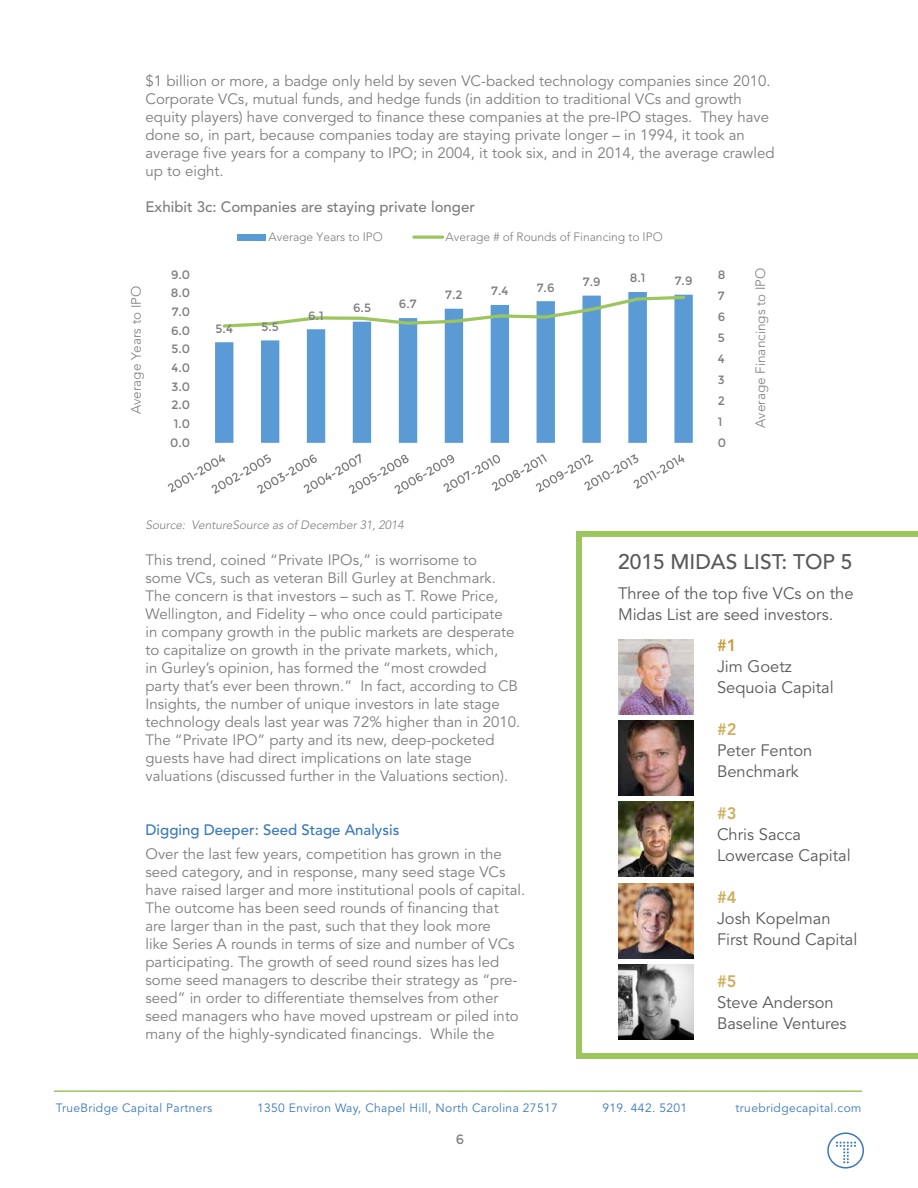
<style>
.page{position:relative;width:918px;height:1188px;background:#fff}
.page>*{position:absolute;margin:0;border:0;box-sizing:border-box;transform-origin:0 0}
.t1{font:500 21px "Avenir LT Std";color:#58595b}
.t2{font:16.5px/21px "Avenir LT Std";color:#58595b}
.t3{font:800 16.5px "Avenir LT Std";color:#ceaf5f}
.t4{font:800 16.5px "Avenir LT Std";color:#c29f3a}
.t5{font:15px/18px "Avenir LT Std";color:#7b7d80}
.t6{font:500 15px "Avenir LT Std";color:#7b7d80}
.t7{font:500 15px "Avenir LT Std";color:#3978bd}
.t8{font:300 13.5px "Avenir LT Std";color:#7b7d80}
.t9{font:13.5px "Montserrat";color:#808285}
.t10{font:12px "Avenir LT Std";letter-spacing:.03em;color:#3978bd}
.t11{font:12px "Montserrat";color:#7b7d80}
.t12{font:300 12px "Avenir LT Std";letter-spacing:-.005em;color:#7b7d80}
.t13{font:italic 300 12px "Avenir LT Std";color:#7b7d80}
</style>
<div class="page">
<hr style="left:54px;top:1090px;width:808px;height:2px;background:#9dc55d">
<div style="left:827px;top:1132px;width:37px;height:37px;border:2px solid #3978bd;border-radius:50%"></div>
<svg style="left:836px;top:1142px;width:20px;height:21px"></svg>
<svg style="left:215px;top:292px;width:478px;height:151px"></svg>
<svg style="left:221px;top:294px;width:466px;height:35px"></svg>
<svg style="left:168px;top:454px;width:516px;height:40px"></svg>
<div style="left:237px;top:234px;width:29px;height:6px;background:#5b9bd5"></div>
<svg style="left:414px;top:235px;width:29px;height:4px"></svg>
<svg style="left:576px;top:531px;width:342px;height:528px"></svg>
<p class="t5" style="left:146px;top:73px;width:631px">$1 billion or more, a badge only held by seven VC-backed technology companies since 2010.<br>Corporate VCs, mutual funds, and hedge funds (in addition to traditional VCs and growth equity players) have converged to finance these companies at the pre-IPO stages. They have done so, in part, because companies today are staying private longer – in 1994, it took an average five years for a company to IPO; in 2004, it took six, and in 2014, the average crawled up to eight.</p>
<p class="t6" style="left:146px;top:198px;width:331px">Exhibit 3c: Companies are staying private longer</p>
<p class="t8" style="left:128px;top:414px;width:130px;rotate:-90deg">Average Years to IPO</p>
<p class="t12" style="left:269px;top:229px;width:116px">Average Years to IPO</p>
<p class="t12" style="left:446px;top:229px;width:219px">Average # of Rounds of Financing to IPO</p>
<p class="t11" style="left:171px;top:267px;width:21px">9.0</p>
<p class="t8" style="left:753px;top:428px;width:161px;rotate:-90deg">Average Financings to IPO</p>
<p class="t11" style="left:718px;top:267px;width:9px">8</p>
<p class="t11" style="left:583px;top:274px;width:19px">7.9</p>
<p class="t11" style="left:630px;top:271px;width:17px">8.1</p>
<p class="t11" style="left:675px;top:273px;width:19px">7.9</p>
<p class="t11" style="left:445px;top:287px;width:19px">7.2</p>
<p class="t11" style="left:491px;top:284px;width:19px">7.4</p>
<p class="t11" style="left:537px;top:280px;width:19px">7.6</p>
<p class="t11" style="left:171px;top:286px;width:21px">8.0</p>
<p class="t11" style="left:718px;top:288px;width:8px">7</p>
<p class="t11" style="left:353px;top:300px;width:19px">6.5</p>
<p class="t11" style="left:399px;top:297px;width:19px">6.7</p>
<p class="t11" style="left:172px;top:305px;width:20px">7.0</p>
<p class="t11" style="left:308px;top:308px;width:17px">6.1</p>
<p class="t11" style="left:718px;top:309px;width:9px">6</p>
<p class="t11" style="left:216px;top:321px;width:19px">5.4</p>
<p class="t11" style="left:261px;top:319px;width:19px">5.5</p>
<p class="t11" style="left:171px;top:323px;width:21px">6.0</p>
<p class="t11" style="left:718px;top:330px;width:8px">5</p>
<p class="t11" style="left:172px;top:342px;width:20px">5.0</p>
<p class="t11" style="left:718px;top:351px;width:8px">4</p>
<p class="t11" style="left:172px;top:360px;width:20px">4.0</p>
<p class="t11" style="left:718px;top:372px;width:8px">3</p>
<p class="t11" style="left:172px;top:379px;width:20px">3.0</p>
<p class="t11" style="left:718px;top:393px;width:9px">2</p>
<p class="t11" style="left:171px;top:398px;width:20px">2.0</p>
<p class="t11" style="left:718px;top:414px;width:6px">1</p>
<p class="t11" style="left:174px;top:416px;width:18px">1.0</p>
<p class="t11" style="left:170px;top:435px;width:22px">0.0</p>
<p class="t11" style="left:718px;top:435px;width:10px">0</p>
<p class="t13" style="left:146px;top:518px;width:260px">Source: VentureSource as of December 31, 2014</p>
<p class="t5" style="left:146px;top:551px;width:376px">This trend, coined “Private IPOs,” is worrisome to<br>some VCs, such as veteran Bill Gurley at Benchmark.<br>The concern is that investors – such as T. Rowe Price, Wellington, and Fidelity – who once could participate<br>in company growth in the public markets are desperate to capitalize on growth in the private markets, which,<br>in Gurley’s opinion, has formed the “most crowded party that’s ever been thrown.” In fact, according to CB Insights, the number of unique investors in late stage technology deals last year was 72% higher than in 2010.<br>The “Private IPO” party and its new, deep-pocketed guests have had direct implications on late stage valuations (discussed further in the Valuations section).</p>
<p class="t7" style="left:146px;top:821px;width:255px">Digging Deeper: Seed Stage Analysis</p>
<p class="t5" style="left:146px;top:845px;width:381px">Over the last few years, competition has grown in the seed category, and in response, many seed stage VCs have raised larger and more institutional pools of capital.<br>The outcome has been seed rounds of financing that<br>are larger than in the past, such that they look more<br>like Series A rounds in terms of size and number of VCs participating. The growth of seed round sizes has led some seed managers to describe their strategy as “pre&shy;seed” in order to differentiate themselves from other seed managers who have moved upstream or piled into many of the highly-syndicated financings. While the</p>
<h1 class="t1" style="left:618px;top:550px;width:236px">2015 MIDAS LIST: TOP 5</h1>
<p class="t2" style="left:618px;top:584px;width:237px">Three of the top five VCs on the<br>Midas List are seed investors.</p>
<p class="t4" style="left:717px;top:636px;width:21px">#1</p>
<p class="t2" style="left:717px;top:657px;width:118px">Jim Goetz<br>Sequoia Capital</p>
<p class="t3" style="left:717px;top:720px;width:21px">#2</p>
<p class="t2" style="left:717px;top:741px;width:97px">Peter Fenton<br>Benchmark</p>
<p class="t3" style="left:717px;top:804px;width:21px">#3</p>
<p class="t2" style="left:717px;top:825px;width:135px">Chris Sacca<br>Lowercase Capital</p>
<p class="t3" style="left:717px;top:888px;width:21px">#4</p>
<p class="t2" style="left:717px;top:909px;width:142px">Josh Kopelman<br>First Round Capital</p>
<p class="t3" style="left:717px;top:972px;width:21px">#5</p>
<p class="t2" style="left:717px;top:993px;width:131px">Steve Anderson<br>Baseline Ventures</p>
<p class="t10" style="left:56px;top:1101px;width:158px">TrueBridge Capital Partners</p>
<p class="t10" style="left:257px;top:1101px;width:302px">1350 Environ Way, Chapel Hill, North Carolina 27517</p>
<p class="t10" style="left:602px;top:1101px;width:86px">919. 442. 5201</p>
<p class="t10" style="left:736px;top:1101px;width:127px">truebridgecapital.com</p>
<p class="t9" style="left:456px;top:1131px;width:10px">6</p>
</div>
